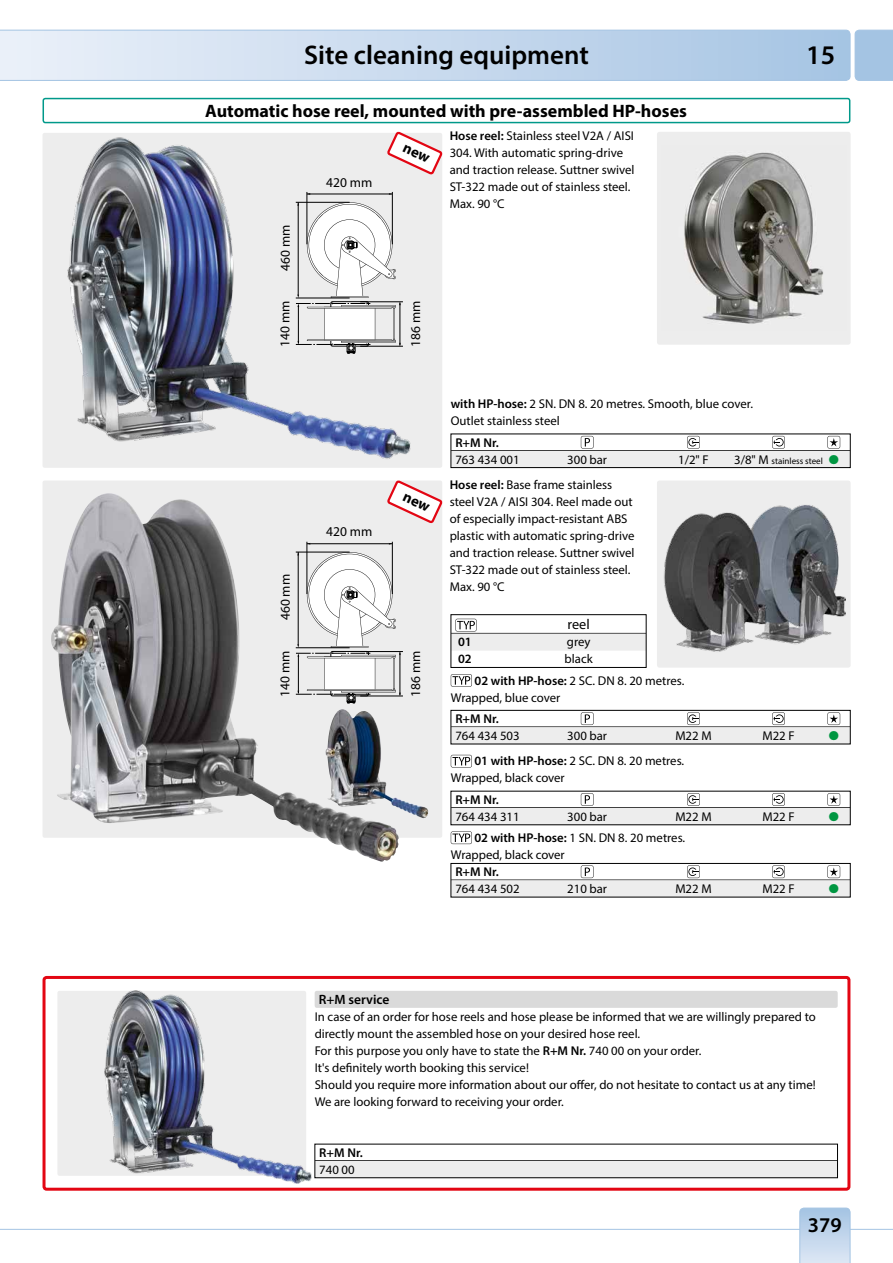
<style>
.page{position:relative;width:893px;height:1263px;background:#fff}
.page>*{position:absolute;margin:0;border:0;box-sizing:border-box;transform-origin:0 0}
.t1{font:600 27px "Myriad Pro";color:#000}
.t2{font:600 21px "Myriad Pro";color:#000}
.t3{font:700 18px "Myriad Pro";color:#000}
.t4{font:14.25px "Myriad Pro";color:#000}
.t5{font:13.5px "Myriad Pro";color:#000}
.t6{font:600 13.5px "Myriad Pro";color:#000}
.t7{font:12.75px/17px "Myriad Pro";color:#000}
.t8{font:600 12.75px "Myriad Pro";letter-spacing:.005em;color:#000}
.t9{font:12.75px "Zapf Dingbats";color:#009641}
.t10{font:9px "Myriad Pro";color:#000}
.s1{font-weight:600}
.s2{font-size:12.75px}
.s3{color:#009641}
</style>
<div class="page">
<hr style="left:0;top:1229px;width:893px;height:1px;background:#a4c4e3">
<svg style="left:799px;top:1208px;width:51px;height:55px;background:#c0d5eb"></svg>
<svg style="left:0;top:30px;width:893px;height:51px;background:#c6d8ed"></svg>
<div style="left:57px;top:991px;width:249px;height:185px;background:#ededed;border-radius:2px"></div>
<div style="left:43px;top:976px;width:807px;height:215px;border:3px solid #e30613;border-radius:3px"></div>
<img style="left:104px;top:990px;width:214px;height:194px">
<div style="left:43px;top:133px;width:399px;height:335px;background:#ededed;border-radius:2px"></div>
<div style="left:657px;top:132px;width:194px;height:213px;background:#ededed;border-radius:3px"></div>
<img style="left:684px;top:152px;width:140px;height:172px">
<img style="left:67px;top:137px;width:344px;height:322px">
<div style="left:43px;top:480px;width:399px;height:358px;background:#ededed;border-radius:2px"></div>
<hr style="left:360px;top:696px;width:43px;height:1px;background:#000">
<hr style="left:360px;top:651px;width:43px;height:1px;background:#000">
<div style="left:657px;top:480px;width:194px;height:188px;background:#ededed;border-radius:3px"></div>
<img style="left:664px;top:505px;width:182px;height:147px">
<img style="left:51px;top:493px;width:348px;height:369px">
<img style="left:325px;top:709px;width:103px;height:109px">
<div style="left:315px;top:991px;width:523px;height:17px;background:#dadada;border-radius:2px"></div>
<hr style="left:315px;top:1160px;width:522px;height:1px;background:#000">
<div style="left:315px;top:1161px;width:522px;height:17px;background:#ededed"></div>
<hr style="left:451px;top:450px;width:399px;height:1px;background:#000">
<div style="left:451px;top:451px;width:399px;height:17px;background:#ededed"></div>
<svg style="left:581px;top:436px;width:13px;height:13px"></svg>
<svg style="left:687px;top:436px;width:13px;height:13px"></svg>
<svg style="left:772px;top:436px;width:13px;height:13px"></svg>
<svg style="left:827px;top:436px;width:13px;height:13px"></svg>
<div style="left:451px;top:434px;width:399px;height:34px;border:1px solid #000"></div>
<div style="left:43px;top:98px;width:807px;height:25px;border:2px solid #00998a;border-radius:2px"></div>
<svg style="left:451px;top:831px;width:21px;height:13px"></svg>
<svg style="left:451px;top:674px;width:21px;height:13px"></svg>
<svg style="left:451px;top:755px;width:21px;height:12px"></svg>
<div style="left:451px;top:727px;width:399px;height:17px;background:#ededed"></div>
<svg style="left:581px;top:712px;width:13px;height:13px"></svg>
<svg style="left:687px;top:712px;width:13px;height:13px"></svg>
<svg style="left:772px;top:712px;width:13px;height:13px"></svg>
<svg style="left:827px;top:712px;width:13px;height:13px"></svg>
<div style="left:451px;top:710px;width:399px;height:34px;border:1px solid #000"></div>
<hr style="left:451px;top:807px;width:399px;height:1px;background:#000">
<div style="left:451px;top:808px;width:399px;height:17px;background:#ededed"></div>
<svg style="left:581px;top:793px;width:13px;height:13px"></svg>
<svg style="left:687px;top:793px;width:13px;height:13px"></svg>
<svg style="left:772px;top:793px;width:13px;height:13px"></svg>
<svg style="left:827px;top:793px;width:13px;height:13px"></svg>
<div style="left:451px;top:880px;width:399px;height:17px;background:#ededed"></div>
<svg style="left:581px;top:865px;width:13px;height:13px"></svg>
<svg style="left:687px;top:865px;width:13px;height:13px"></svg>
<svg style="left:772px;top:865px;width:13px;height:13px"></svg>
<svg style="left:827px;top:865px;width:13px;height:13px"></svg>
<div style="left:451px;top:863px;width:399px;height:34px;border:1px solid #000"></div>
<div style="left:274px;top:214px;width:21px;height:62px;background:#ededed"></div>
<div style="left:273px;top:291px;width:22px;height:61px;background:#ededed"></div>
<div style="left:404px;top:291px;width:21px;height:61px;background:#ededed"></div>
<div style="left:316px;top:171px;width:61px;height:21px;background:#ededed"></div>
<div style="left:274px;top:564px;width:21px;height:62px;background:#ededed"></div>
<div style="left:273px;top:640px;width:22px;height:62px;background:#ededed"></div>
<div style="left:316px;top:520px;width:61px;height:21px;background:#ededed"></div>
<hr style="left:451px;top:633px;width:195px;height:1px;background:#000">
<div style="left:451px;top:634px;width:195px;height:17px;background:#ededed"></div>
<svg style="left:455px;top:619px;width:22px;height:12px"></svg>
<div style="left:451px;top:614px;width:195px;height:54px;border:1px solid #000"></div>
<svg style="left:386px;top:131px;width:57px;height:46px"></svg>
<svg style="left:386px;top:480px;width:57px;height:45px"></svg>
<h1 class="t1" style="left:304px;top:38px;width:286px">Site cleaning equipment</h1>
<h3 class="t3" style="left:205px;top:99px;width:483px">Automatic hose reel, mounted with pre-assembled HP-hoses</h3>
<p class="t5" style="left:326px;top:174px;width:48px">420 mm</p>
<p class="t5" style="left:277px;top:271px;width:48px;rotate:-90deg">460 mm</p>
<p class="t5" style="left:277px;top:347px;width:48px;rotate:-90deg">140 mm</p>
<p class="t5" style="left:407px;top:347px;width:48px;rotate:-90deg">186 mm</p>
<p class="t7" style="left:450px;top:127px;width:186px"><span class="s1">Hose reel:</span> Stainless steel V2A / AISI<br>304. With automatic spring-drive and traction release. Suttner swivel<br>ST-322 made out of stainless steel.<br>Max. 90 °C</p>
<p class="t7" style="left:451px;top:395px;width:304px"><span class="s1">with HP-hose:</span> 2 SN. DN 8. 20 metres. Smooth, blue cover.<br>Outlet stainless steel</p>
<h1 class="t1" style="left:806px;top:38px;width:30px">15</h1>
<p class="t5" style="left:326px;top:523px;width:48px">420 mm</p>
<p class="t5" style="left:277px;top:620px;width:48px;rotate:-90deg">460 mm</p>
<p class="t5" style="left:277px;top:697px;width:48px;rotate:-90deg">140 mm</p>
<p class="t5" style="left:407px;top:697px;width:48px;rotate:-90deg">186 mm</p>
<p class="t8" style="left:455px;top:434px;width:45px">R+M Nr.</p>
<p class="t7" style="left:455px;top:451px;width:66px">763 434 001</p>
<p class="t7" style="left:567px;top:451px;width:41px">300 bar</p>
<p class="t7" style="left:678px;top:451px;width:32px">1/2" F</p>
<p class="t10" style="left:734px;top:455px;width:106px"><span class="s2">3/8" M</span> stainless steel <span class="s3">●</span></p>
<p class="t7" style="left:450px;top:476px;width:186px"><span class="s1">Hose reel:</span> Base frame stainless steel V2A / AISI 304. Reel made out of especially impact-resistant ABS plastic with automatic spring-drive and traction release. Suttner swivel<br>ST-322 made out of stainless steel.<br>Max. 90 °C</p>
<p class="t4" style="left:568px;top:616px;width:24px">reel</p>
<p class="t8" style="left:458px;top:634px;width:15px">01</p>
<p class="t7" style="left:567px;top:633px;width:25px">grey</p>
<p class="t8" style="left:458px;top:651px;width:15px">02</p>
<p class="t7" style="left:565px;top:650px;width:30px">black</p>
<p class="t7" style="left:451px;top:672px;width:235px;text-indent:24px"><span class="s1">02 with HP-hose:</span> 2 SC. DN 8. 20 metres.<br>Wrapped, blue cover</p>
<p class="t8" style="left:455px;top:710px;width:45px">R+M Nr.</p>
<p class="t7" style="left:455px;top:727px;width:66px">764 434 503</p>
<p class="t7" style="left:567px;top:727px;width:41px">300 bar</p>
<p class="t7" style="left:675px;top:727px;width:38px">M22 M</p>
<p class="t7" style="left:762px;top:727px;width:34px">M22 F</p>
<p class="t9" style="left:829px;top:729px;width:12px">●</p>
<p class="t7" style="left:451px;top:752px;width:235px;text-indent:24px"><span class="s1">01 with HP-hose:</span> 2 SC. DN 8. 20 metres.<br>Wrapped, black cover</p>
<p class="t8" style="left:455px;top:791px;width:45px">R+M Nr.</p>
<p class="t7" style="left:455px;top:808px;width:66px">764 434 311</p>
<p class="t7" style="left:567px;top:808px;width:41px">300 bar</p>
<p class="t7" style="left:675px;top:808px;width:38px">M22 M</p>
<p class="t7" style="left:762px;top:808px;width:34px">M22 F</p>
<p class="t9" style="left:829px;top:810px;width:12px">●</p>
<p class="t7" style="left:451px;top:829px;width:236px;text-indent:24px"><span class="s1">02 with HP-hose:</span> 1 SN. DN 8. 20 metres.<br>Wrapped, black cover</p>
<p class="t8" style="left:455px;top:864px;width:45px">R+M Nr.</p>
<p class="t7" style="left:455px;top:880px;width:66px">764 434 502</p>
<p class="t7" style="left:567px;top:880px;width:41px">210 bar</p>
<p class="t7" style="left:675px;top:880px;width:38px">M22 M</p>
<p class="t7" style="left:762px;top:880px;width:34px">M22 F</p>
<p class="t9" style="left:829px;top:882px;width:12px">●</p>
<p class="t6" style="left:319px;top:991px;width:72px">R+M service</p>
<p class="t7" style="left:315px;top:1008px;width:503px">In case of an order for hose reels and hose please be informed that we are willingly prepared to directly mount the assembled hose on your desired hose reel.<br>For this purpose you only have to state the <span class="s1">R+M Nr.</span> 740 00 on your order.<br>It's definitely worth booking this service!<br>Should you require more information about our offer, do not hesitate to contact us at any time!<br>We are looking forward to receiving your order.</p>
<p class="t8" style="left:319px;top:1144px;width:45px">R+M Nr.</p>
<p class="t7" style="left:319px;top:1161px;width:37px">740 00</p>
<h2 class="t2" style="left:808px;top:1212px;width:35px">379</h2>
</div>
